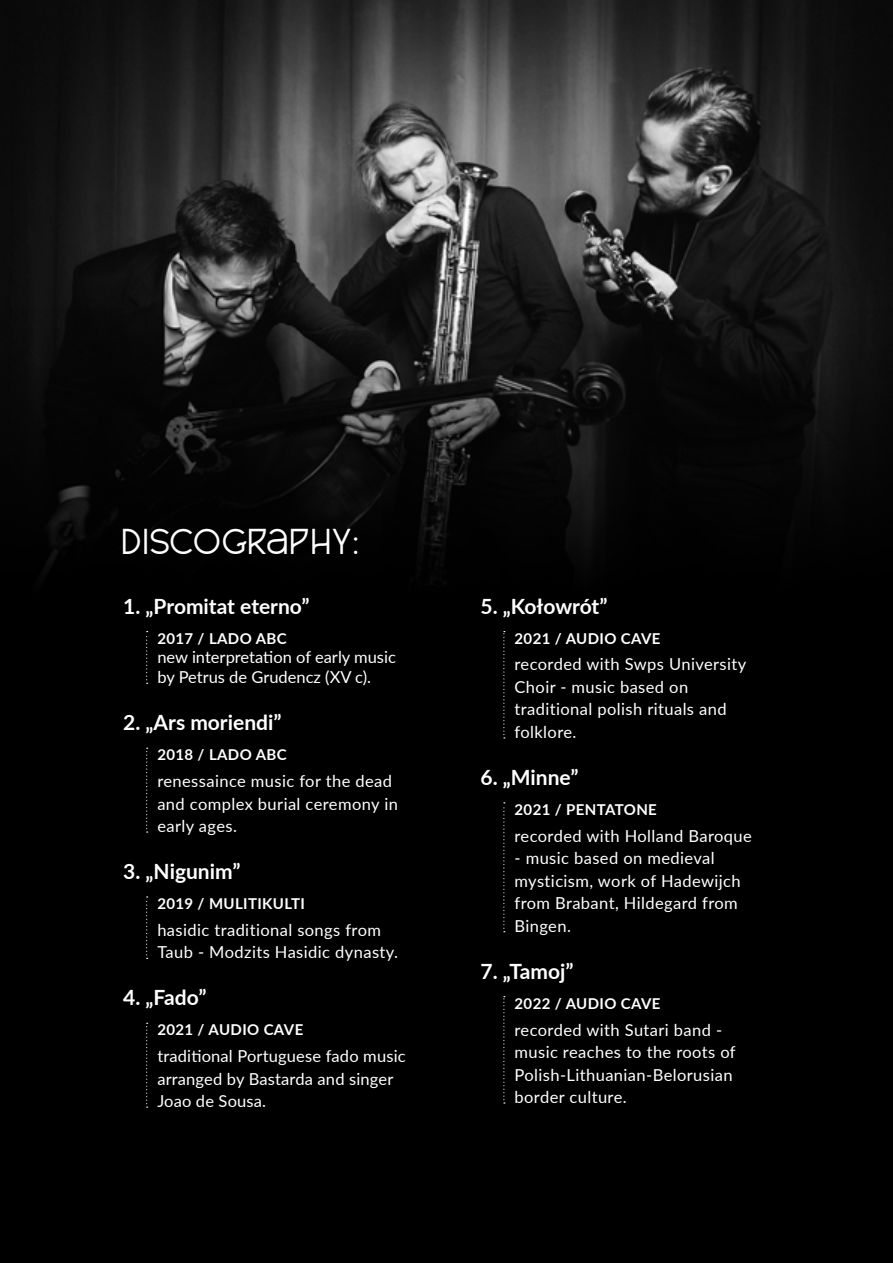
<style>
.page{position:relative;width:893px;height:1263px;background:#000}
.page>*{position:absolute;margin:0;border:0;box-sizing:border-box;transform-origin:0 0}
.t1{font:36px "AL CHEVROLA Personal Use Only";color:#fff}
.t2{font:700 21px "Lato";color:#fff}
.t3{font:16.5px/22.5px "Lato";letter-spacing:.025em;color:#fff}
.t4{font:16.5px/19.8px "Lato";color:#fff}
.t5{font:700 15px "Lato";letter-spacing:.025em;color:#fff}
</style>
<div class="page">
<img style="left:0;top:0;width:893px;height:583px">
<svg style="left:146px;top:631px;width:2px;height:53px"></svg>
<svg style="left:146px;top:748px;width:2px;height:85px"></svg>
<svg style="left:146px;top:896px;width:2px;height:63px"></svg>
<svg style="left:146px;top:1023px;width:2px;height:85px"></svg>
<svg style="left:503px;top:631px;width:2px;height:107px"></svg>
<svg style="left:503px;top:802px;width:2px;height:130px"></svg>
<svg style="left:503px;top:996px;width:2px;height:107px"></svg>
<h1 class="t1" style="left:123px;top:522px;width:239px">DISCOGRAPHY:</h1>
<p class="t2" style="left:123px;top:590px;width:188px">1. „Promitat eterno”</p>
<p class="t5" style="left:157px;top:627px;width:131px">2017 / LADO ABC</p>
<p class="t4" style="left:157px;top:647px;width:240px">new interpretation of early music by Petrus de Grudencz (XV c).</p>
<p class="t2" style="left:123px;top:707px;width:160px">2. „Ars moriendi”</p>
<p class="t5" style="left:157px;top:744px;width:131px">2018 / LADO ABC</p>
<p class="t3" style="left:157px;top:769px;width:242px">renessaince music for the dead and complex burial ceremony in early ages.</p>
<p class="t2" style="left:123px;top:856px;width:119px">3. „Nigunim”</p>
<p class="t5" style="left:157px;top:892px;width:149px">2019 / MULITIKULTI</p>
<p class="t3" style="left:157px;top:918px;width:242px">hasidic traditional songs from<br>Taub - Modzits Hasidic dynasty.</p>
<p class="t2" style="left:123px;top:982px;width:85px">4. „Fado”</p>
<p class="t5" style="left:157px;top:1019px;width:147px">2021 / AUDIO CAVE</p>
<p class="t3" style="left:157px;top:1044px;width:250px">traditional Portuguese fado music arranged by Bastarda and singer<br>Joao de Sousa.</p>
<p class="t2" style="left:480px;top:590px;width:128px">5. „Kołowrót”</p>
<p class="t5" style="left:514px;top:627px;width:147px">2021 / AUDIO CAVE</p>
<p class="t3" style="left:514px;top:652px;width:233px">recorded with Swps University<br>Choir - music based on traditional polish rituals and folklore.</p>
<p class="t2" style="left:480px;top:762px;width:100px">6. „Minne”</p>
<p class="t5" style="left:514px;top:798px;width:144px">2021 / PENTATONE</p>
<p class="t3" style="left:514px;top:824px;width:239px">recorded with Holland Baroque</p>
<p class="t3" style="left:514px;top:846px;width:228px">- music based on medieval mysticism, work of Hadewijch from Brabant, Hildegard from<br>Bingen.</p>
<p class="t2" style="left:480px;top:956px;width:94px">7. „Tamoj”</p>
<p class="t5" style="left:514px;top:992px;width:147px">2022 / AUDIO CAVE</p>
<p class="t3" style="left:514px;top:1017px;width:223px">recorded with Sutari band - music reaches to the roots of<br>Polish-Lithuanian-Belorusian border culture.</p>
</div>
